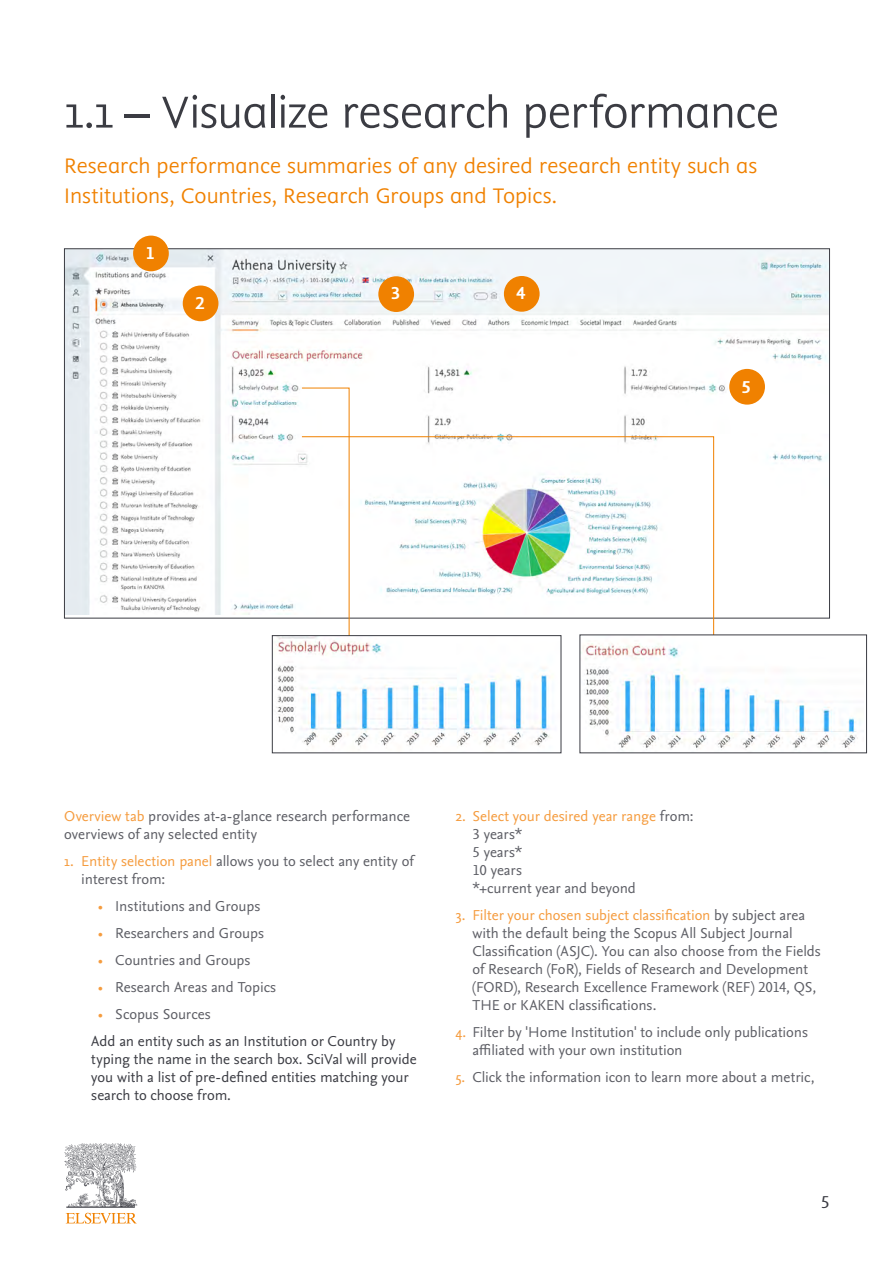
<style>
.page{position:relative;width:893px;height:1263px;background:#fff}
.page>*{position:absolute;margin:0;border:0;box-sizing:border-box;transform-origin:0 0}
.t1{font:300 51px "Elsevier Display";letter-spacing:-.015em;color:#3b3c43}
.t2{font:300 24px/30px "Elsevier Display";color:#f08100}
.t3{font:700 18px "Nexus Sans Pro";color:#fff}
.t4{font:18px "Nexus Sans Pro";color:#3b3c43}
.t5{font:15px/18px "Nexus Sans Pro";color:#5d5e65}
.t6{font:15px/18px "Nexus Sans Pro";color:#3b3c43}
.s1{color:#f59c3f}
.s2{color:#5d5e65}
</style>
<div class="page">
<svg style="left:64px;top:1143px;width:73px;height:81px"></svg>
<img style="left:66px;top:251px;width:762px;height:364px">
<div style="left:183px;top:285px;width:35px;height:36px;background:#f08100;border-radius:50%"></div>
<div style="left:133px;top:236px;width:36px;height:35px;background:#f08100;border-radius:50%"></div>
<div style="left:378px;top:276px;width:36px;height:36px;background:#f08100;border-radius:50%"></div>
<div style="left:504px;top:276px;width:36px;height:36px;background:#f08100;border-radius:50%"></div>
<div style="left:729px;top:369px;width:36px;height:36px;background:#f08100;border-radius:50%"></div>
<svg style="left:301px;top:387px;width:49px;height:49px"></svg>
<svg style="left:301px;top:436px;width:413px;height:210px"></svg>
<img style="left:582px;top:637px;width:276px;height:112px">
<img style="left:276px;top:637px;width:283px;height:110px">
<div style="left:272px;top:635px;width:289px;height:118px;border:1px solid #3b3c43"></div>
<svg style="left:72px;top:338px;width:9px;height:9px"></svg>
<h1 class="t1" style="left:64px;top:83px;width:716px">1.1 – Visualize research performance</h1>
<h2 class="t2" style="left:64px;top:150px;width:695px">Research performance summaries of any desired research entity such as<br>Institutions, Countries, Research Groups and Topics.</h2>
<p class="t3" style="left:146px;top:240px;width:10px">1</p>
<p class="t3" style="left:195px;top:290px;width:10px">2</p>
<p class="t3" style="left:391px;top:279px;width:10px">3</p>
<p class="t3" style="left:517px;top:279px;width:10px">4</p>
<p class="t3" style="left:742px;top:373px;width:10px">5</p>
<p class="t5" style="left:64px;top:806px;width:347px"><span class="s1">Overview tab</span> provides at-a-glance research performance overviews of any selected entity</p>
<p class="t5" style="left:81px;top:851px;width:334px;text-indent:-17px"><span class="s1">1. Entity selection panel</span> allows you to select any entity of interest from:</p>
<p class="t5" style="left:98px;top:896px;width:164px"><span class="s1">•</span> Institutions and Groups</p>
<p class="t5" style="left:98px;top:923px;width:167px"><span class="s1">•</span> Researchers and Groups</p>
<p class="t5" style="left:98px;top:950px;width:154px"><span class="s1">•</span> Countries and Groups</p>
<p class="t5" style="left:98px;top:977px;width:179px"><span class="s1">•</span> Research Areas and Topics</p>
<p class="t6" style="left:91px;top:999px;width:306px;line-height:27px;text-indent:7px"><span class="s1">•</span> <span class="s2">Scopus Sources<br></span>Add an entity such as an Institution or Country by</p>
<p class="t6" style="left:91px;top:1049px;width:327px">typing the name in the search box. SciVal will provide you with a list of pre-defined entities matching your search to choose from.</p>
<p class="t5" style="left:472px;top:806px;width:223px;text-indent:-17px"><span class="s1">2. Select your desired year range</span> from:<br>3 years*<br>5 years*<br>10 years<br>*+current year and beyond</p>
<p class="t5" style="left:472px;top:905px;width:350px;text-indent:-17px"><span class="s1">3. Filter your chosen subject classification</span> by subject area with the default being the Scopus All Subject Journal Classification (ASJC). You can also choose from the Fields of Research (FoR), Fields of Research and Development (FORD), Research Excellence Framework (REF) 2014, QS, THE or KAKEN classifications.</p>
<p class="t5" style="left:472px;top:1022px;width:337px;text-indent:-17px"><span class="s1">4.</span> Filter by 'Home Institution' to include only publications affiliated with your own institution</p>
<p class="t5" style="left:455px;top:1067px;width:361px"><span class="s1">5.</span> Click the information icon to learn more about a metric,</p>
<p class="t4" style="left:821px;top:1188px;width:10px">5</p>
</div>
